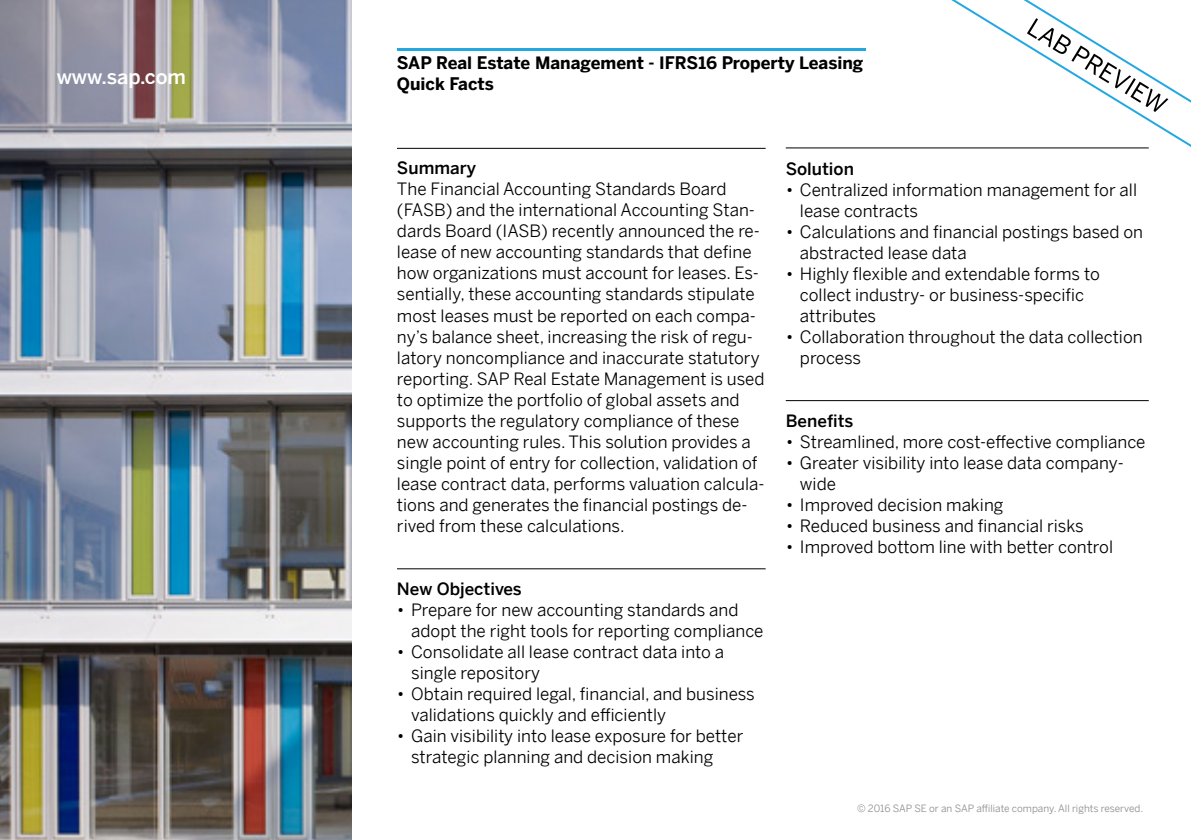
<style>
.page{position:relative;width:1191px;height:840px;background:#fff}
.page>*{position:absolute;margin:0;border:0;box-sizing:border-box;transform-origin:0 0}
.t1{font:500 20px "Benton Sans";color:#fff}
.t2{font:17px/21px "Benton Sans";color:#000}
.t3{font:700 17px/21px "Benton Sans";color:#000}
.t4{font:500 17px "Benton Sans";color:#000}
.t5{font:10px "Benton Sans";color:#8a8c8e}
.s1{font-weight:300}
</style>
<div class="page">
<img style="left:0;top:0;width:351px;height:839px">
<hr style="left:397px;top:148px;width:368px;height:1px;background:#000">
<hr style="left:397px;top:568px;width:368px;height:1px;background:#000">
<hr style="left:785px;top:400px;width:363px;height:1px;background:#000">
<hr style="left:397px;top:48px;width:468px;height:3px;background:#22a8e0">
<hr style="left:785px;top:147px;width:363px;height:1px;background:#000">
<svg style="left:944px;top:0;width:247px;height:149px"></svg>
<p class="t1" style="left:57px;top:62px;width:131px">www.sap.com</p>
<p class="t3" style="left:397px;top:52px;width:468px">SAP Real Estate Management - IFRS16 Property Leasing<br>Quick Facts</p>
<p class="t4" style="left:397px;top:156px;width:81px">Summary</p>
<p class="t2" style="left:397px;top:178px;width:369px">The Financial Accounting Standards Board (FASB) and the international Accounting Stan&shy;dards Board (IASB) recently announced the re&shy;lease of new accounting standards that define how organizations must account for leases. Es&shy;sentially, these accounting standards stipulate most leases must be reported on each compa&shy;ny’s balance sheet, increasing the risk of regu&shy;latory noncompliance and inaccurate statutory reporting. SAP Real Estate Management is used to optimize the portfolio of global assets and supports the regulatory compliance of these new accounting rules. This solution provides a single point of entry for collection, validation of lease contract data, performs valuation calcula&shy;tions and generates the financial postings de&shy;rived from these calculations.</p>
<p class="t4" style="left:397px;top:576px;width:126px">New Objectives</p>
<p class="t2" style="left:411px;top:597px;width:354px;text-indent:-14px"><span class="s1">•</span> Prepare for new accounting standards and adopt the right tools for reporting compliance</p>
<p class="t2" style="left:411px;top:639px;width:314px;text-indent:-14px"><span class="s1">•</span> Consolidate all lease contract data into a single repository</p>
<p class="t2" style="left:411px;top:681px;width:345px;text-indent:-14px"><span class="s1">•</span> Obtain required legal, financial, and business validations quickly and efficiently</p>
<p class="t2" style="left:411px;top:723px;width:334px;text-indent:-14px"><span class="s1">•</span> Gain visibility into lease exposure for better strategic planning and decision making</p>
<p class="t4" style="left:785px;top:156px;width:70px">Solution</p>
<p class="t2" style="left:800px;top:178px;width:339px;text-indent:-14px"><span class="s1">•</span> Centralized information management for all lease contracts</p>
<p class="t2" style="left:800px;top:220px;width:344px;text-indent:-14px"><span class="s1">•</span> Calculations and financial postings based on abstracted lease data</p>
<p class="t2" style="left:800px;top:262px;width:301px;text-indent:-14px"><span class="s1">•</span> Highly flexible and extendable forms to collect industry- or business-specific attributes</p>
<p class="t2" style="left:800px;top:325px;width:344px;text-indent:-14px"><span class="s1">•</span> Collaboration throughout the data collection process</p>
<p class="t4" style="left:785px;top:408px;width:69px">Benefits</p>
<p class="t2" style="left:785px;top:430px;width:361px"><span class="s1">•</span> Streamlined, more cost-effective compliance</p>
<p class="t2" style="left:800px;top:451px;width:325px;text-indent:-14px"><span class="s1">•</span> Greater visibility into lease data company&shy;wide</p>
<p class="t2" style="left:785px;top:493px;width:219px"><span class="s1">•</span> Improved decision making</p>
<p class="t2" style="left:785px;top:514px;width:299px"><span class="s1">•</span> Reduced business and financial risks</p>
<p class="t2" style="left:785px;top:535px;width:329px"><span class="s1">•</span> Improved bottom line with better control</p>
<p class="t5" style="left:857px;top:800px;width:287px">© 2016 SAP SE or an SAP affiliate company. All rights reserved.</p>
</div>
